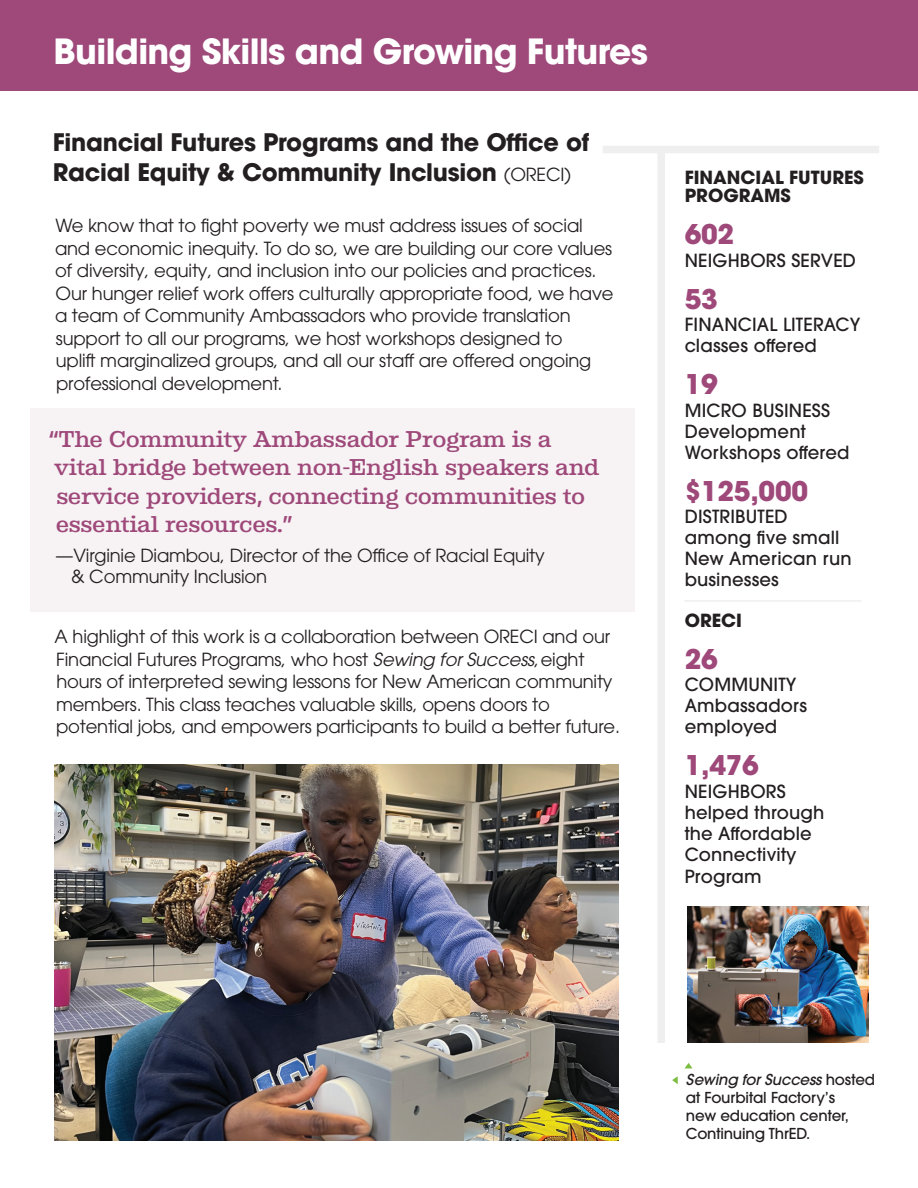
<style>
.page{position:relative;width:918px;height:1188px;background:#fff}
.page>*{position:absolute;margin:0;border:0;box-sizing:border-box;transform-origin:0 0}
.t1{font:700 34.5px "ITC Avant Garde Pro";letter-spacing:-.02em;color:#fff}
.t2{font:700 27px "ITC Avant Garde Pro";letter-spacing:-.01em;color:#9e497a}
.t3{font:500 24px/28.5px "Albiona";letter-spacing:-.01em;color:#9e497a}
.t4{font:700 24px/30px "ITC Avant Garde Pro";letter-spacing:-.01em;color:#231f20}
.t5{font:18px/22.5px "ITC Avant Garde Pro";letter-spacing:-.01em;color:#231f20}
.t6{font:500 18px/21px "ITC Avant Garde Pro";letter-spacing:.01em;color:#231f20}
.t7{font:700 18px/18px "ITC Avant Garde Pro";color:#231f20}
.t8{font:500 15px/18px "ITC Avant Garde Pro";letter-spacing:-.01em;color:#231f20}
.s1{font-weight:400;font-size:18px}
.s2{font-style:italic}
</style>
<div class="page">
<div style="left:30px;top:408px;width:605px;height:204px;background:#f7f2f4"></div>
<hr style="left:917px;top:907px;width:1px;height:281px;background:#d1e28e">
<img style="left:54px;top:765px;width:565px;height:376px">
<div style="left:0;top:0;width:918px;height:91px;background:#9e497a"></div>
<div style="left:657px;top:152px;width:8px;height:891px;background:#eeefee"></div>
<div style="left:603px;top:146px;width:276px;height:7px;background:#eeefee"></div>
<img style="left:687px;top:907px;width:181px;height:136px">
<svg style="left:672px;top:1076px;width:6px;height:8px"></svg>
<svg style="left:685px;top:1063px;width:7px;height:5px"></svg>
<hr style="left:684px;top:600px;width:178px;height:2px;background:#eeefee">
<h1 class="t1" style="left:54px;top:28px;width:596px">Building Skills and Growing Futures</h1>
<h3 class="t4" style="left:53px;top:127px;width:538px">Financial Futures Programs and the Office of<br>Racial Equity &amp; Community Inclusion <span class="s1">(ORECI)</span></h3>
<p class="t5" style="left:55px;top:214px;width:560px">We know that to fight poverty we must address issues of social and economic inequity. To do so, we are building our core values of diversity, equity, and inclusion into our policies and practices.<br>Our hunger relief work offers culturally appropriate food, we have a team of Community Ambassadors who provide translation support to all our programs, we host workshops designed to<br>uplift marginalized groups, and all our staff are offered ongoing professional development.</p>
<h3 class="t3" style="left:49px;top:425px;width:552px">“The Community Ambassador Program is a vital bridge between non-English speakers and service providers, connecting communities to essential resources.”</h3>
<p class="t5" style="left:71px;top:545px;width:475px;line-height:21px;text-indent:-15px">—Virginie Diambou, Director of the Office of Racial Equity &amp; Community Inclusion</p>
<p class="t5" style="left:55px;top:625px;width:567px">A highlight of this work is a collaboration between ORECI and our Financial Futures Programs, who host <span class="s2">Sewing forSuccess</span>, eight hours of interpreted sewing lessons for New American community members. This class teaches valuable skills, opens doors to potential jobs, and empowers participants to build a better future.</p>
<p class="t7" style="left:685px;top:169px;width:181px">FINANCIAL FUTURES<br>PROGRAMS</p>
<h2 class="t2" style="left:685px;top:216px;width:51px">602</h2>
<p class="t6" style="left:685px;top:250px;width:173px">NEIGHBORS SERVED</p>
<h2 class="t2" style="left:685px;top:281px;width:35px">53</h2>
<p class="t6" style="left:685px;top:314px;width:177px">FINANCIAL LITERACY classes offered</p>
<h2 class="t2" style="left:685px;top:366px;width:35px">19</h2>
<p class="t6" style="left:685px;top:400px;width:166px">MICRO BUSINESS<br>Development<br>Workshops offered</p>
<h2 class="t2" style="left:685px;top:473px;width:125px">$125,000</h2>
<p class="t6" style="left:685px;top:506px;width:169px">DISTRIBUTED among five small<br>New American run businesses</p>
<p class="t7" style="left:685px;top:611px;width:59px">ORECI</p>
<h2 class="t2" style="left:685px;top:641px;width:35px">26</h2>
<p class="t6" style="left:685px;top:674px;width:124px">COMMUNITY<br>Ambassadors employed</p>
<h2 class="t2" style="left:685px;top:747px;width:76px">1,476</h2>
<p class="t6" style="left:685px;top:780px;width:141px;line-height:21.5px">NEIGHBORS helped through the Affordable<br>Connectivity<br>Program</p>
<p class="t8" style="left:686px;top:1071px;width:191px"><span class="s2">Sewing forSuccess</span> h o s t e d at Fourbital Factory’s<br>new education center,<br>Continuing ThrED.</p>
</div>
